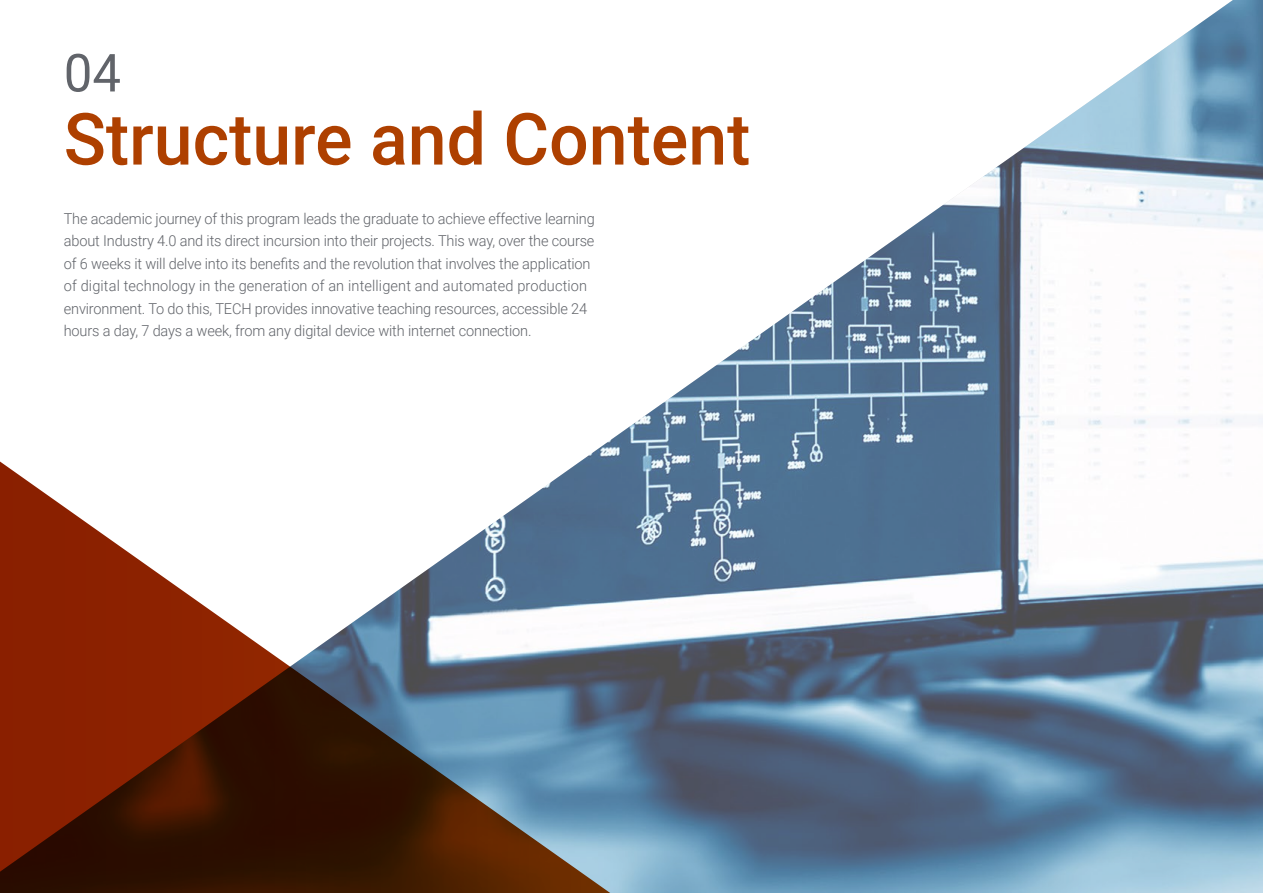
<style>
.page{position:relative;width:1263px;height:893px;background:#fff}
.page>*{position:absolute;margin:0;border:0;box-sizing:border-box;transform-origin:0 0}
.t1{font:500 72px "Roboto";color:#ae4000}
.t2{font:52.5px "Roboto";color:#61646a}
.t3{font:300 15px/22.5px "Roboto";letter-spacing:-.01em;color:#61646a}
</style>
<div class="page">
<img style="left:602px;top:0;width:661px;height:893px">
<svg style="left:0;top:446px;width:640px;height:447px"></svg>
<h2 class="t2" style="left:64px;top:36px;width:59px">04</h2>
<h1 class="t1" style="left:64px;top:89px;width:688px">Structure and Content</h1>
<p class="t3" style="left:64px;top:207px;width:532px">The academic journey of this program leads the graduate to achieve effective learning about Industry 4.0 and its direct incursion into their projects. This way, over the course of 6 weeks it will delve into its benefits and the revolution that involves the application of digital technology in the generation of an intelligent and automated production environment. To do this, TECH provides innovative teaching resources, accessible 24 hours a day, 7 days a week, from any digital device with internet connection.</p>
</div>
